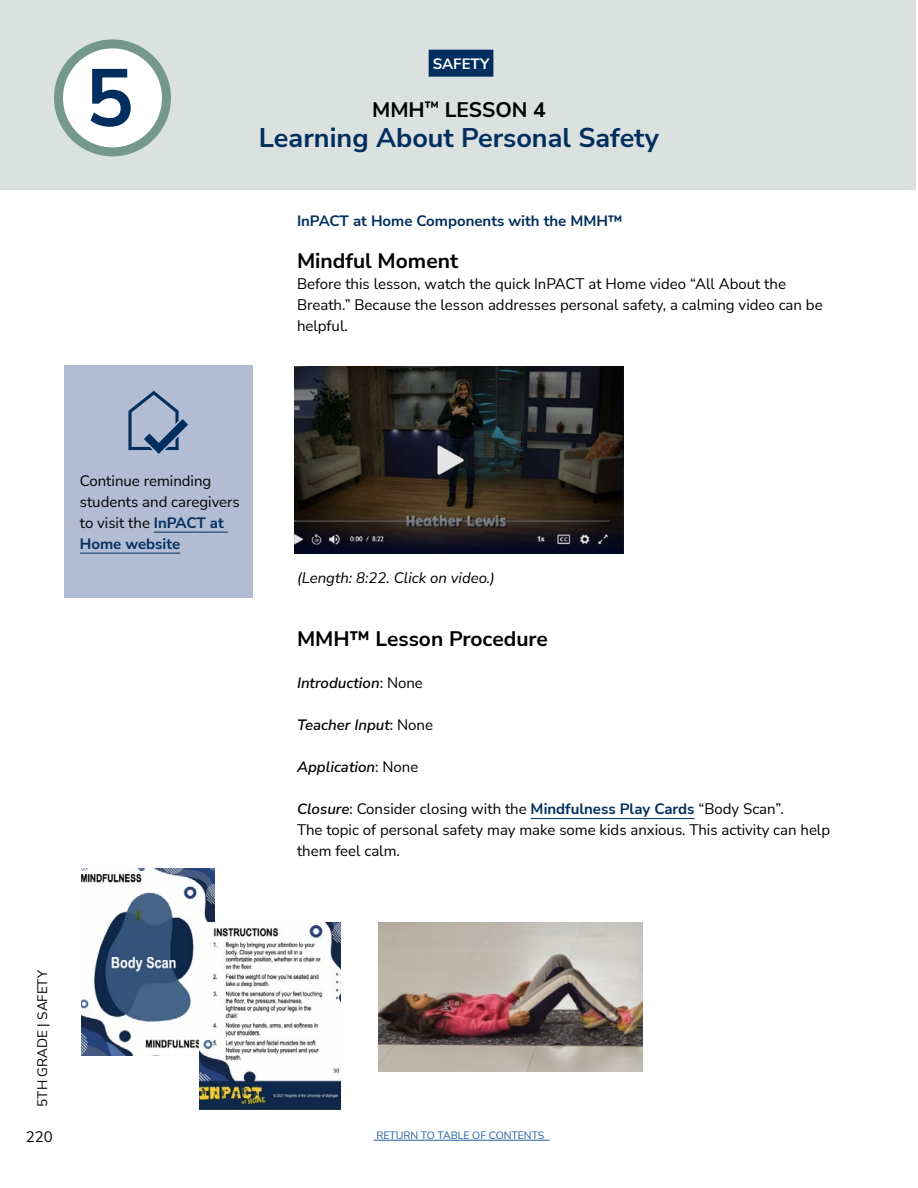
<style>
.page{position:relative;width:918px;height:1188px;background:#fff}
.page>*{position:absolute;margin:0;border:0;box-sizing:border-box;transform-origin:0 0}
.t1{font:700 81px "Nunito Sans";color:#002e5e}
.t2{font:700 27px "Nunito Sans";color:#002e5e}
.t3{font:700 21px "Nunito Sans";color:#000}
.t4{font:15px/21px "Nunito Sans";color:#000}
.t5{font:italic 600 15px "Nunito Sans";color:#000}
.t6{font:700 15px "Nunito Sans";color:#002e5e}
.t7{font:italic 15px "Nunito Sans";color:#000}
.t8{font:700 15px "Nunito Sans";color:#fff}
.t9{font:13.5px "Nunito Sans";color:#000}
.t10{font:10.5px "Nunito Sans";color:#215e9e}
.s1{font-weight:700;color:#002e5e}
.s2{font-weight:400;font-style:normal}
.s3{font-weight:600;font-style:italic}
</style>
<div class="page">
<div style="left:0;top:0;width:916px;height:189px;background:#dae1de"></div>
<div style="left:58px;top:44px;width:108px;height:108px;background:#fff;border-radius:50%"></div>
<div style="left:54px;top:39px;width:117px;height:117px;border:9px solid #75988d;border-radius:50%"></div>
<hr style="left:374px;top:1140px;width:176px;height:1px;background:#215e9e">
<div style="left:429px;top:50px;width:64px;height:27px;background:#002e5e"></div>
<hr style="left:531px;top:818px;width:164px;height:1px;background:#002e5e">
<img style="left:294px;top:367px;width:330px;height:187px">
<img style="left:81px;top:869px;width:133px;height:186px">
<img style="left:199px;top:922px;width:142px;height:187px">
<img style="left:378px;top:922px;width:265px;height:149px">
<div style="left:64px;top:366px;width:189px;height:232px;background:#b2bcd3"></div>
<hr style="left:154px;top:532px;width:74px;height:1px;background:#002e5e">
<hr style="left:80px;top:553px;width:100px;height:1px;background:#002e5e">
<svg style="left:128px;top:391px;width:60px;height:63px"></svg>
<h1 class="t1" style="left:85px;top:41px;width:50px">5</h1>
<p class="t8" style="left:433px;top:53px;width:58px">SAFETY</p>
<h3 class="t3" style="left:372px;top:95px;width:175px">MMH<sup>™</sup> LESSON 4</h3>
<h2 class="t2" style="left:259px;top:119px;width:402px">Learning About Personal Safety</h2>
<p class="t6" style="left:297px;top:210px;width:327px">InPACT at Home Components with the MMH™</p>
<h3 class="t3" style="left:297px;top:246px;width:163px">Mindful Moment</h3>
<p class="t4" style="left:297px;top:273px;width:527px">Before this lesson, watch the quick InPACT at Home video “All About the<br>Breath.” Because the lesson addresses personal safety, a calming video can be helpful.</p>
<p class="t4" style="left:80px;top:469px;width:161px">Continue reminding students and caregivers to visit the <span class="s1">InPACT at<br>Home website</span></p>
<p class="t9" style="left:33px;top:1107px;width:138px;rotate:-90deg">5TH GRADE | SAFETY</p>
<p class="t4" style="left:26px;top:1126px;width:28px">220</p>
<p class="t7" style="left:297px;top:567px;width:199px">(Length: 8:22. Click on video.)</p>
<h3 class="t3" style="left:297px;top:624px;width:252px">MMH™ Lesson Procedure</h3>
<p class="t5" style="left:297px;top:672px;width:127px">Introduction<span class="s2">: None</span></p>
<p class="t5" style="left:297px;top:714px;width:138px">Teacher Input<span class="s2">: None</span></p>
<p class="t5" style="left:297px;top:756px;width:123px">Application<span class="s2">: None</span></p>
<p class="t4" style="left:297px;top:798px;width:535px"><span class="s3">Closure</span>: Consider closing with the <span class="s1">Mindfulness Play Cards</span> “Body Scan”.<br>The topic of personal safety may make some kids anxious. This activity can help them feel calm.</p>
<p class="t10" style="left:376px;top:1128px;width:169px">RETURN TO TABLE OF CONTENTS</p>
</div>
